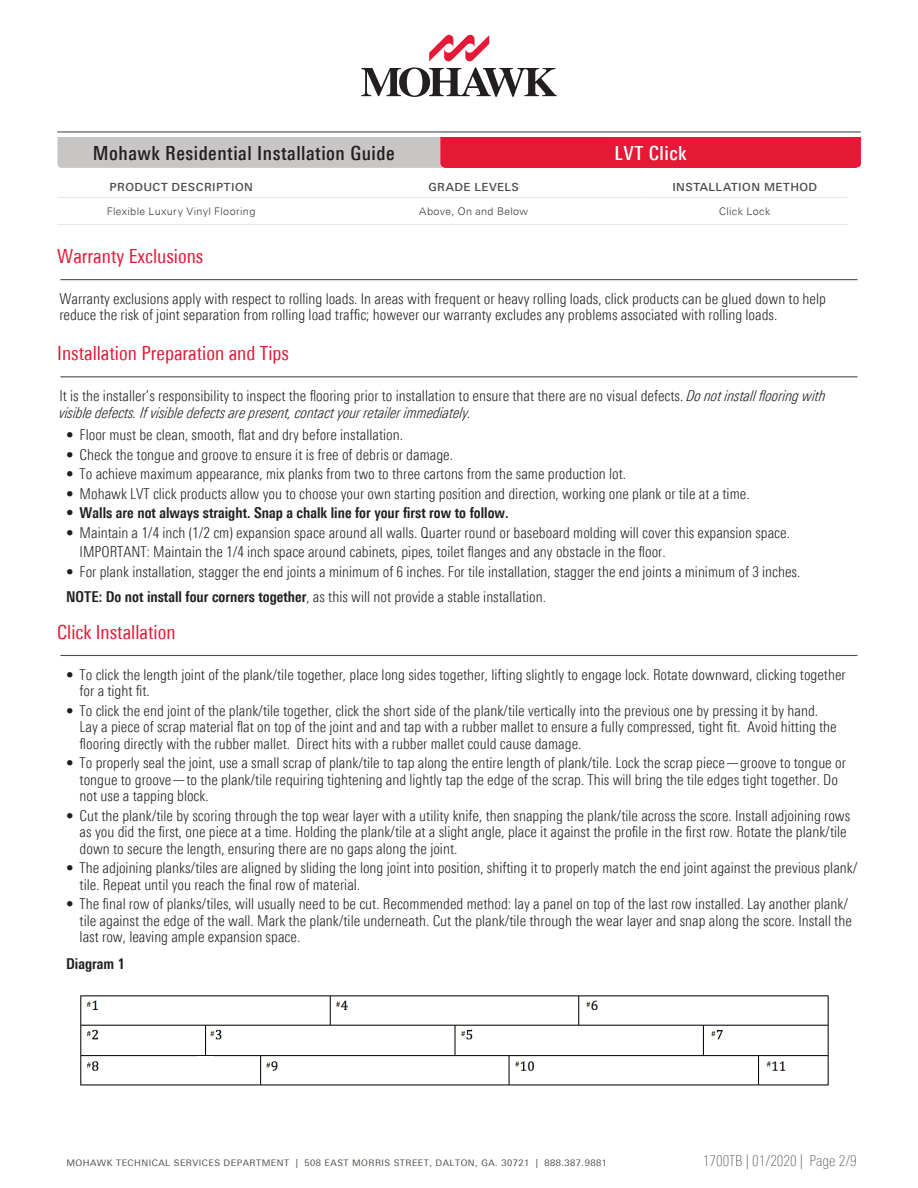
<style>
.page{position:relative;width:918px;height:1188px;background:#fff}
.page>*{position:absolute;margin:0;border:0;box-sizing:border-box;transform-origin:0 0}
.t1{font:condensed 19.5px "Linotype Univers";color:#e51836}
.t2{font:500 condensed 19.5px "Linotype Univers";letter-spacing:.025em;color:#231f20}
.t3{font:500 condensed 19.5px "Linotype Univers";letter-spacing:.025em;color:#fff}
.t4{font:300 condensed 15px/16.5px "Linotype Univers";color:#231f20}
.t5{font:700 condensed 15px "Linotype Univers";color:#231f20}
.t6{font:italic 300 condensed 15px "Linotype Univers";color:#231f20}
.t7{font:100 condensed 15px "Linotype Univers";color:#504e49}
.t8{font:500 11.25px "Linotype Univers Basic";letter-spacing:.04em;color:#4b4c4d}
.t9{font:300 10.5px "Linotype Univers Basic";letter-spacing:.035em;color:#3a3734}
.t10{font:9px "Linotype Univers Basic";letter-spacing:.05em;color:#504e49}
.s1{font-style:italic}
.s2{font-weight:700}
</style>
<div class="page">
<hr style="left:57px;top:131px;width:804px;height:2px;background:#504e49">
<svg style="left:429px;top:35px;width:60px;height:26px"></svg>
<svg style="left:361px;top:67px;width:196px;height:30px"></svg>
<hr style="left:60px;top:655px;width:798px;height:1px;background:#504e49">
<hr style="left:60px;top:376px;width:798px;height:1px;background:#504e49">
<hr style="left:60px;top:279px;width:798px;height:1px;background:#504e49">
<img style="left:80px;top:995px;width:749px;height:91px">
<svg style="left:57px;top:137px;width:804px;height:31px;background:#d66b7a"></svg>
<div style="left:198px;top:1056px;width:16px;height:21px;background:#fff"></div>
<hr style="left:57px;top:197px;width:248px;height:1px;background:#e9e5dd">
<hr style="left:305px;top:197px;width:337px;height:1px;background:#e9e5dd">
<hr style="left:642px;top:197px;width:205px;height:1px;background:#e9e5dd">
<hr style="left:57px;top:224px;width:248px;height:1px;background:#e9e5dd">
<hr style="left:305px;top:224px;width:337px;height:1px;background:#e9e5dd">
<hr style="left:642px;top:224px;width:205px;height:1px;background:#e9e5dd">
<h1 class="t2" style="left:93px;top:142px;width:303px">Mohawk Residential Installation Guide</h1>
<p class="t3" style="left:615px;top:142px;width:73px">LVT Click</p>
<p class="t8" style="left:110px;top:180px;width:145px">PRODUCT DESCRIPTION</p>
<p class="t8" style="left:428px;top:180px;width:92px">GRADE LEVELS</p>
<p class="t8" style="left:672px;top:180px;width:146px">INSTALLATION METHOD</p>
<p class="t9" style="left:107px;top:205px;width:150px">Flexible Luxury Vinyl Flooring</p>
<p class="t9" style="left:419px;top:205px;width:110px">Above, On and Below</p>
<p class="t9" style="left:719px;top:205px;width:53px">Click Lock</p>
<p class="t1" style="left:57px;top:245px;width:148px">Warranty Exclusions</p>
<p class="t4" style="left:59px;top:290px;width:768px">Warranty exclusions apply with respect to rolling loads. In areas with frequent or heavy rolling loads, click products can be glued down to help</p>
<p class="t4" style="left:59px;top:307px;width:720px">reduce the risk of joint separation from rolling load traffic; however our warranty excludes any problems associated with rolling loads.</p>
<p class="t1" style="left:57px;top:342px;width:233px">Installation Preparation and Tips</p>
<p class="t4" style="left:59px;top:387px;width:768px">It is the installer’s responsibility to inspect the flooring prior to installation to ensure that there are no visual defects. <span class="s1">Do not install flooring with</span></p>
<p class="t6" style="left:59px;top:404px;width:414px">visible defects. If visible defects are present, contact your retailer immediately.</p>
<p class="t4" style="left:66px;top:426px;width:338px">• Floor must be clean, smooth, flat and dry before installation.</p>
<p class="t4" style="left:66px;top:446px;width:388px">• Check the tongue and groove to ensure it is free of debris or damage.</p>
<p class="t4" style="left:66px;top:465px;width:561px">• To achieve maximum appearance, mix planks from two to three cartons from the same production lot.</p>
<p class="t4" style="left:66px;top:485px;width:685px">• Mohawk LVT click products allow you to choose your own starting position and direction, working one plank or tile at a time.</p>
<p class="t5" style="left:66px;top:504px;width:444px">• Walls are not always straight. Snap a chalk line for your first row to follow.</p>
<p class="t4" style="left:80px;top:522px;width:712px;line-height:19.5px;text-indent:-14px">• Maintain a 1/4 inch (1/2 cm) expansion space around all walls. Quarter round or baseboard molding will cover this expansion space.<br>IMPORTANT: Maintain the 1/4 inch space around cabinets, pipes, toilet flanges and any obstacle in the floor.</p>
<p class="t4" style="left:66px;top:563px;width:736px">• For plank installation, stagger the end joints a minimum of 6 inches. For tile installation, stagger the end joints a minimum of 3 inches.</p>
<p class="t4" style="left:66px;top:588px;width:481px"><span class="s2">NOTE: Do not install four corners together</span>, as this will not provide a stable installation.</p>
<p class="t1" style="left:57px;top:621px;width:120px">Click Installation</p>
<p class="t4" style="left:80px;top:666px;width:768px;text-indent:-14px">• To click the length joint of the plank/tile together, place long sides together, lifting slightly to engage lock. Rotate downward, clicking together for a tight fit.</p>
<p class="t4" style="left:80px;top:702px;width:759px;text-indent:-14px">• To click the end joint of the plank/tile together, click the short side of the plank/tile vertically into the previous one by pressing it by hand.<br>Lay a piece of scrap material flat on top of the joint and and tap with a rubber mallet to ensure a fully compressed, tight fit. Avoid hitting the flooring directly with the rubber mallet. Direct hits with a rubber mallet could cause damage.</p>
<p class="t4" style="left:80px;top:755px;width:768px;text-indent:-14px">• To properly seal the joint, use a small scrap of plank/tile to tap along the entire length of plank/tile. Lock the scrap piece—groove to tongue or tongue to groove—to the plank/tile requiring tightening and lightly tap the edge of the scrap. This will bring the tile edges tight together. Do not use a tapping block.</p>
<p class="t4" style="left:80px;top:807px;width:772px;text-indent:-14px">• Cut the plank/tile by scoring through the top wear layer with a utility knife, then snapping the plank/tile across the score. Install adjoining rows as you did the first, one piece at a time. Holding the plank/tile at a slight angle, place it against the profile in the first row. Rotate the plank/tile down to secure the length, ensuring there are no gaps along the joint.</p>
<p class="t4" style="left:80px;top:860px;width:779px;text-indent:-14px">• The adjoining planks/tiles are aligned by sliding the long joint into position, shifting it to properly match the end joint against the previous plank/ tile. Repeat until you reach the final row of material.</p>
<p class="t4" style="left:80px;top:896px;width:774px;text-indent:-14px">• The final row of planks/tiles, will usually need to be cut. Recommended method: lay a panel on top of the last row installed. Lay another plank/ tile against the edge of the wall. Mark the plank/tile underneath. Cut the plank/tile through the wear layer and snap along the score. Install the last row, leaving ample expansion space.</p>
<p class="t5" style="left:66px;top:955px;width:60px">Diagram 1</p>
<p class="t10" style="left:66px;top:1158px;width:542px">MOHAWK TECHNICAL SERVICES DEPARTMENT | 508 EAST MORRIS STREET, DALTON, GA. 30721 | 888.387.9881</p>
<p class="t7" style="left:703px;top:1152px;width:155px">1700TB | 01/2020 | Page 2/9</p>
</div>
